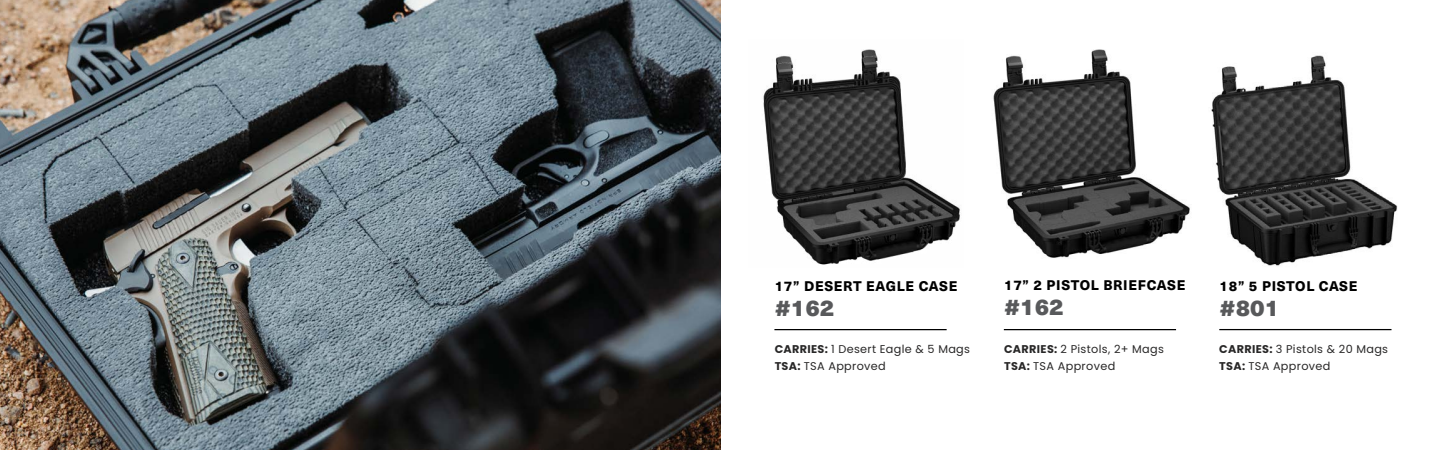
<style>
.page{position:relative;width:1440px;height:450px;background:#fff}
.page>*{position:absolute;margin:0;border:0;box-sizing:border-box;transform-origin:0 0}
.t1{font:900 22.5px "Neue Haas Unica W1 G";color:#58595b}
.t2{font:800 13.75px "Neue Haas Unica W1 G";letter-spacing:.05em;color:#000}
.t3{font:11.25px/17.5px "Poppins";letter-spacing:.03em;color:#282727}
.s1{font-weight:700}
</style>
<div class="page">
<img style="left:0;top:0;width:720px;height:450px">
<img style="left:1211px;top:55px;width:187px;height:211px">
<hr style="left:1219px;top:329px;width:173px;height:1px;background:#000">
<img style="left:993px;top:49px;width:197px;height:209px">
<hr style="left:1004px;top:329px;width:172px;height:1px;background:#000">
<img style="left:763px;top:49px;width:197px;height:216px">
<hr style="left:774px;top:329px;width:173px;height:1px;background:#000">
<p class="t2" style="left:775px;top:276px;width:184px">17” DESERT EAGLE CASE</p>
<h1 class="t1" style="left:775px;top:291px;width:61px">#162</h1>
<p class="t3" style="left:775px;top:340px;width:197px"><span class="s1">CARRIES:</span> 1 Desert Eagle &amp; 5 Mags<br><span class="s1">TSA:</span> TSA Approved</p>
<p class="t2" style="left:1004px;top:275px;width:183px">17” 2 PISTOL BRIEFCASE</p>
<h1 class="t1" style="left:1004px;top:289px;width:61px">#162</h1>
<p class="t3" style="left:1004px;top:340px;width:161px"><span class="s1">CARRIES:</span> 2 Pistols, 2+ Mags<br><span class="s1">TSA:</span> TSA Approved</p>
<p class="t2" style="left:1220px;top:276px;width:140px">18” 5 PISTOL CASE</p>
<h1 class="t1" style="left:1220px;top:291px;width:61px">#801</h1>
<p class="t3" style="left:1219px;top:340px;width:170px"><span class="s1">CARRIES:</span> 3 Pistols &amp; 20 Mags<br><span class="s1">TSA:</span> TSA Approved</p>
</div>
